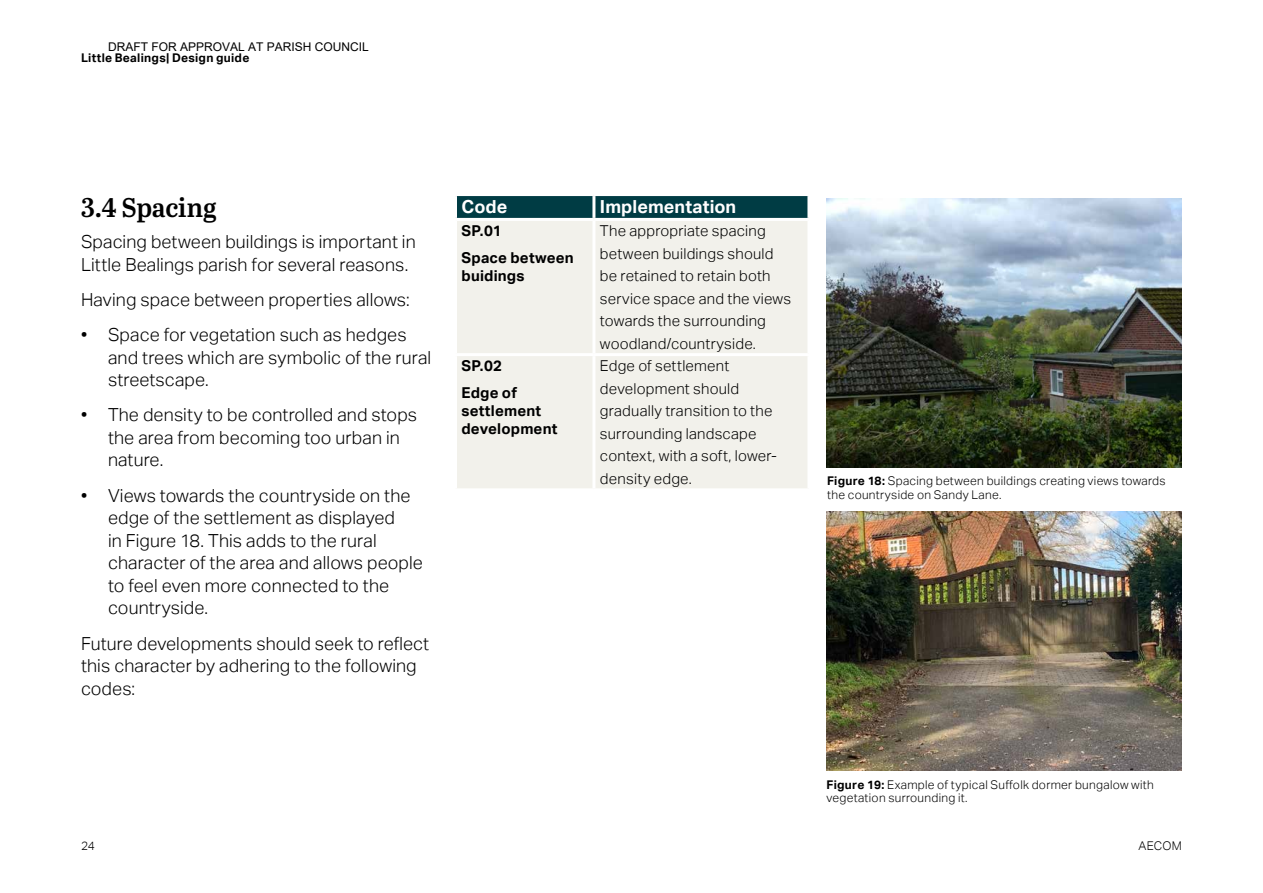
<style>
.page{position:relative;width:1263px;height:893px;background:#fff}
.page>*{position:absolute;margin:0;border:0;box-sizing:border-box;transform-origin:0 0}
.t1{font:27px "Abril Titling Sb";letter-spacing:-.005em;color:#000}
.t2{font:300 18px/22.5px "AECOM Sans";letter-spacing:.005em;color:#000}
.t3{font:700 18px "AECOM Sans";letter-spacing:.005em;color:#fff}
.t4{font:300 15px/22.5px "AECOM Sans";letter-spacing:.015em;color:#000}
.t5{font:700 15px/27px "AECOM Sans";letter-spacing:.01em;color:#000}
.t6{font:300 12px/13.5px "AECOM Sans";letter-spacing:.025em;color:#000}
.t7{font:12px "Arial";color:#000}
.t8{font:700 12px "AECOM Sans";letter-spacing:.02em;color:#000}
.s1{font-weight:700}
</style>
<div class="page">
<img style="left:826px;top:512px;width:355px;height:258px">
<img style="left:827px;top:198px;width:355px;height:269px">
<svg style="left:457px;top:196px;width:350px;height:22px;background:#023d45"></svg>
<div style="left:457px;top:221px;width:350px;height:267px;background:#f2f1eb"></div>
<hr style="left:592px;top:221px;width:3px;height:132px;background:#fff">
<hr style="left:454px;top:353px;width:140px;height:3px;background:#fff">
<hr style="left:594px;top:353px;width:216px;height:3px;background:#fff">
<hr style="left:592px;top:356px;width:3px;height:132px;background:#fff">
<hr style="left:592px;top:196px;width:3px;height:22px;background:#fff">
<p class="t7" style="left:108px;top:39px;width:262px">DRAFT FOR APPROVAL AT PARISH COUNCIL</p>
<p class="t8" style="left:81px;top:51px;width:170px">Little Bealings| Design guide</p>
<h1 class="t1" style="left:81px;top:187px;width:137px">3.4 Spacing</h1>
<p class="t2" style="left:81px;top:231px;width:336px">Spacing between buildings is important in<br>Little Bealings parish for several reasons.</p>
<p class="t2" style="left:81px;top:288px;width:330px">Having space between properties allows:</p>
<p class="t2" style="left:108px;top:324px;width:325px;text-indent:-27px">• Space for vegetation such as hedges and trees which are symbolic of the rural streetscape.</p>
<p class="t2" style="left:108px;top:404px;width:311px;text-indent:-27px">• The density to be controlled and stops the area from becoming too urban in nature.</p>
<p class="t2" style="left:108px;top:484px;width:316px;text-indent:-27px">• Views towards the countryside on the edge of the settlement as displayed<br>in Figure 18. This adds to the rural character of the area and allows people to feel even more connected to the countryside.</p>
<p class="t2" style="left:81px;top:632px;width:350px">Future developments should seek to reflect this character by adhering to the following codes:</p>
<p class="t3" style="left:461px;top:197px;width:47px">Code</p>
<p class="t3" style="left:600px;top:197px;width:138px">Implementation</p>
<p class="t5" style="left:461px;top:217px;width:114px">SP.01<br>Space between</p>
<p class="t5" style="left:461px;top:262px;width:65px">buidings</p>
<p class="t4" style="left:600px;top:220px;width:193px">The appropriate spacing between buildings should be retained to retain both service space and the views towards the surrounding woodland/countryside.</p>
<p class="t5" style="left:461px;top:353px;width:57px">SP.02<br>Edge of</p>
<p class="t5" style="left:461px;top:402px;width:97px;line-height:18px">settlement development</p>
<p class="t4" style="left:600px;top:355px;width:178px">Edge of settlement development should gradually transition to the surrounding landscape context, with a soft, lower&shy;density edge.</p>
<p class="t6" style="left:827px;top:474px;width:340px"><span class="s1">Figure 18:</span> Spacing between buildings creating views towards the countryside on Sandy Lane.</p>
<p class="t6" style="left:826px;top:778px;width:329px"><span class="s1">Figure 19:</span> Example of typical Suffolk dormer bungalow with vegetation surrounding it.</p>
<p class="t6" style="left:81px;top:839px;width:15px">24</p>
<p class="t6" style="left:1138px;top:839px;width:45px">AECOM</p>
</div>
